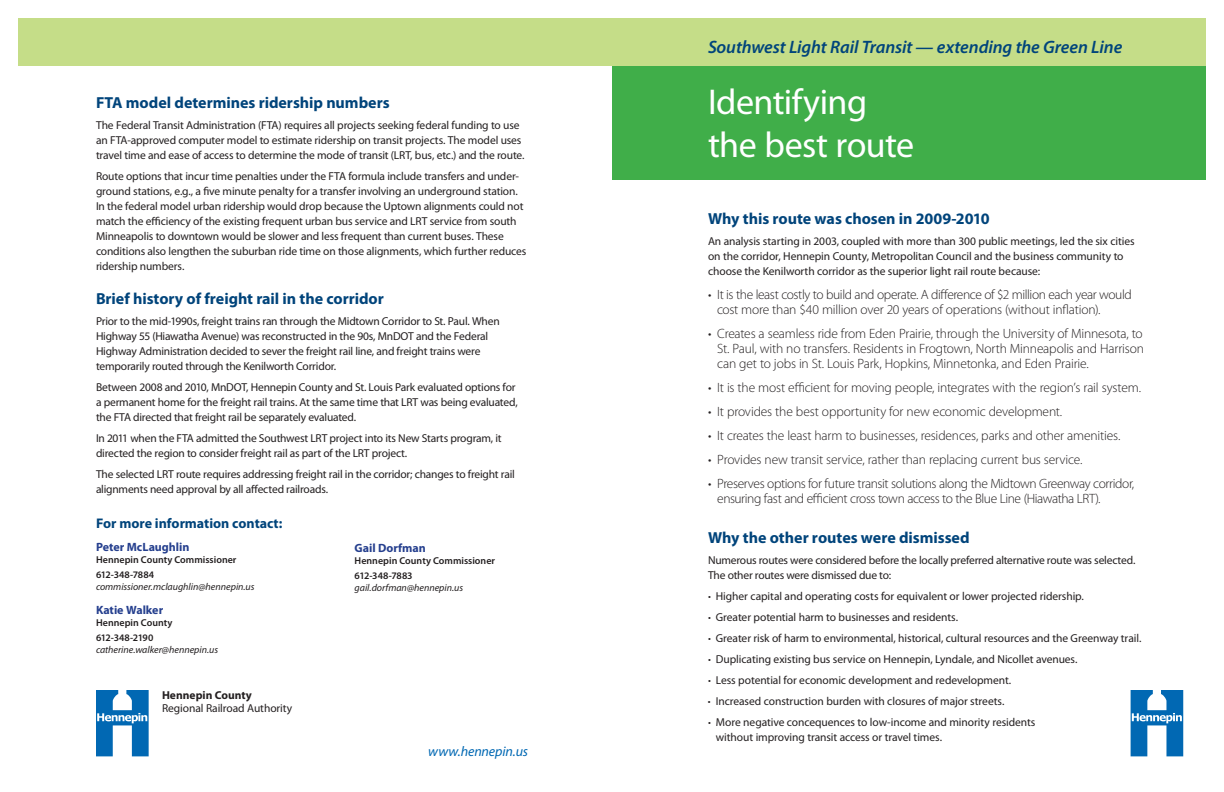
<style>
.page{position:relative;width:1224px;height:792px;background:#fff}
.page>*{position:absolute;margin:0;border:0;box-sizing:border-box;transform-origin:0 0}
.t1{font:36px/43.2px "Myriad Pro";letter-spacing:-.015em;color:#fff}
.t2{font:italic 600 18px "Myriad Pro";letter-spacing:-.01em;color:#00447b}
.t3{font:700 16px "Myriad Pro";letter-spacing:-.005em;color:#00447b}
.t4{font:700 14px "Myriad Pro";color:#00447b}
.t5{font:italic 14px "Myriad Pro";letter-spacing:-.01em;color:#0168b3}
.t6{font:300 13.5px/15px "Myriad Pro";letter-spacing:-.015em;color:#231f20}
.t7{font:700 12px "Myriad Pro";color:#253f8e}
.t8{font:11.5px/15px "Myriad Pro";letter-spacing:-.015em;color:#231f20}
.t9{font:700 11.5px "Myriad Pro";color:#231f20}
.t10{font:600 10px "Myriad Pro";color:#231f20}
.t11{font:italic 10px "Myriad Pro";color:#231f20}
.t12{font:600 10px "Myriad Pro";letter-spacing:-.045em;color:#231f20}
.s1{font-weight:300}
</style>
<div class="page">
<div style="left:612px;top:66px;width:594px;height:114px;background:#40ae49"></div>
<div style="left:612px;top:18px;width:594px;height:48px;background:#c5dd88"></div>
<div style="left:18px;top:18px;width:594px;height:48px;background:#c5dd88"></div>
<svg style="left:96px;top:690px;width:53px;height:66px"></svg>
<svg style="left:1131px;top:690px;width:52px;height:66px"></svg>
<h2 class="t3" style="left:96px;top:94px;width:295px">FTA model determines ridership numbers</h2>
<p class="t8" style="left:96px;top:118px;width:430px">The Federal Transit Administration (FTA) requires all projects seeking federal funding to use an FTA-approved computer model to estimate ridership on transit projects. The model uses travel time and ease of access to determine the mode of transit (LRT, bus, etc.) and the route.</p>
<p class="t8" style="left:96px;top:169px;width:432px">Route options that incur time penalties under the FTA formula include transfers and under&shy;ground stations, e.g., a five minute penalty for a transfer involving an underground station.<br>In the federal model urban ridership would drop because the Uptown alignments could not match the efficiency of the existing frequent urban bus service and LRT service from south Minneapolis to downtown would be slower and less frequent than current buses. These conditions also lengthen the suburban ride time on those alignments, which further reduces ridership numbers.</p>
<h2 class="t3" style="left:96px;top:290px;width:289px">Brief history of freight rail in the corridor</h2>
<p class="t8" style="left:96px;top:314px;width:405px">Prior to the mid-1990s, freight trains ran through the Midtown Corridor to St. Paul. When Highway 55 (Hiawatha Avenue) was reconstructed in the 90s, MnDOT and the Federal Highway Administration decided to sever the freight rail line, and freight trains were temporarily routed through the Kenilworth Corridor.</p>
<p class="t8" style="left:96px;top:380px;width:423px">Between 2008 and 2010, MnDOT, Hennepin County and St. Louis Park evaluated options for a permanent home for the freight rail trains. At the same time that LRT was being evaluated, the FTA directed that freight rail be separately evaluated.</p>
<p class="t8" style="left:96px;top:431px;width:407px">In 2011 when the FTA admitted the Southwest LRT project into its New Starts program, it directed the region to consider freight rail as part of the LRT project.</p>
<p class="t8" style="left:96px;top:467px;width:420px">The selected LRT route requires addressing freight rail in the corridor; changes to freight rail alignments need approval by all affected railroads.</p>
<h2 class="t4" style="left:96px;top:515px;width:188px">For more information contact:</h2>
<h3 class="t7" style="left:96px;top:541px;width:95px">Peter McLaughlin</h3>
<p class="t10" style="left:96px;top:555px;width:142px">Hennepin County Commissioner</p>
<p class="t10" style="left:96px;top:570px;width:60px">612-348-7884</p>
<p class="t11" style="left:96px;top:582px;width:160px">commissioner.mclaughlin@hennepin.us</p>
<h3 class="t7" style="left:96px;top:603px;width:69px">Katie Walker</h3>
<p class="t10" style="left:96px;top:617px;width:78px">Hennepin County</p>
<p class="t12" style="left:96px;top:632px;width:59px">612-348-2190</p>
<p class="t11" style="left:96px;top:644px;width:124px">catherine.walker@hennepin.us</p>
<p class="t9" style="left:162px;top:688px;width:91px">Hennepin County</p>
<p class="t8" style="left:162px;top:700px;width:132px">Regional Railroad Authority</p>
<h3 class="t7" style="left:355px;top:541px;width:73px">Gail Dorfman</h3>
<p class="t10" style="left:355px;top:555px;width:142px">Hennepin County Commissioner</p>
<p class="t10" style="left:355px;top:570px;width:60px">612-348-7883</p>
<p class="t11" style="left:355px;top:582px;width:110px">gail.dorfman@hennepin.us</p>
<p class="t5" style="left:428px;top:743px;width:101px">www.hennepin.us</p>
<p class="t2" style="left:708px;top:35px;width:416px">Southwest Light Rail Transit — extending the Green Line</p>
<h1 class="t1" style="left:708px;top:81px;width:208px">Identifying the best route</h1>
<h2 class="t3" style="left:708px;top:210px;width:283px">Why this route was chosen in 2009-2010</h2>
<p class="t8" style="left:708px;top:234px;width:428px">An analysis starting in 2003, coupled with more than 300 public meetings, led the six cities on the corridor, Hennepin County, Metropolitan Council and the business community to choose the Kenilworth corridor as the superior light rail route because:</p>
<p class="t6" style="left:717px;top:287px;width:416px;text-indent:-9px">• It is the least costly to build and operate. A difference of $2 million each year would cost more than $40 million over 20 years of operations (without inflation).</p>
<p class="t6" style="left:717px;top:326px;width:428px;text-align:justify;text-indent:-9px">• Creates a seamless ride from Eden Prairie, through the University of Minnesota, to St. Paul, with no transfers. Residents in Frogtown, North Minneapolis and Harrison can get to jobs in St. Louis Park, Hopkins, Minnetonka, and Eden Prairie.</p>
<p class="t6" style="left:708px;top:380px;width:435px">• It is the most efficient for moving people, integrates with the region’s rail system.</p>
<p class="t6" style="left:708px;top:404px;width:356px">• It provides the best opportunity for new economic development.</p>
<p class="t6" style="left:708px;top:428px;width:414px">• It creates the least harm to businesses, residences, parks and other amenities.</p>
<p class="t6" style="left:708px;top:452px;width:376px">• Provides new transit service, rather than replacing current bus service.</p>
<p class="t6" style="left:717px;top:476px;width:419px;text-indent:-9px">• Preserves options for future transit solutions along the Midtown Greenway corridor, ensuring fast and efficient cross town access to the Blue Line (Hiawatha LRT).</p>
<h2 class="t3" style="left:708px;top:529px;width:263px">Why the other routes were dismissed</h2>
<p class="t8" style="left:708px;top:553px;width:429px">Numerous routes were considered before the locally preferred alternative route was selected.<br>The other routes were dismissed due to:</p>
<p class="t8" style="left:708px;top:589px;width:378px"><span class="s1">•</span> Higher capital and operating costs for equivalent or lower projected ridership.</p>
<p class="t8" style="left:708px;top:610px;width:252px"><span class="s1">•</span> Greater potential harm to businesses and residents.</p>
<p class="t8" style="left:708px;top:631px;width:435px"><span class="s1">•</span> Greater risk of harm to environmental, historical, cultural resources and the Greenway trail.</p>
<p class="t8" style="left:708px;top:652px;width:371px"><span class="s1">•</span> Duplicating existing bus service on Hennepin, Lyndale, and Nicollet avenues.</p>
<p class="t8" style="left:708px;top:673px;width:305px"><span class="s1">•</span> Less potential for economic development and redevelopment.</p>
<p class="t8" style="left:708px;top:694px;width:298px"><span class="s1">•</span> Increased construction burden with closures of major streets.</p>
<p class="t8" style="left:716px;top:715px;width:321px;text-indent:-8px"><span class="s1">•</span> More negative concequences to low-income and minority residents without improving transit access or travel times.</p>
</div>
